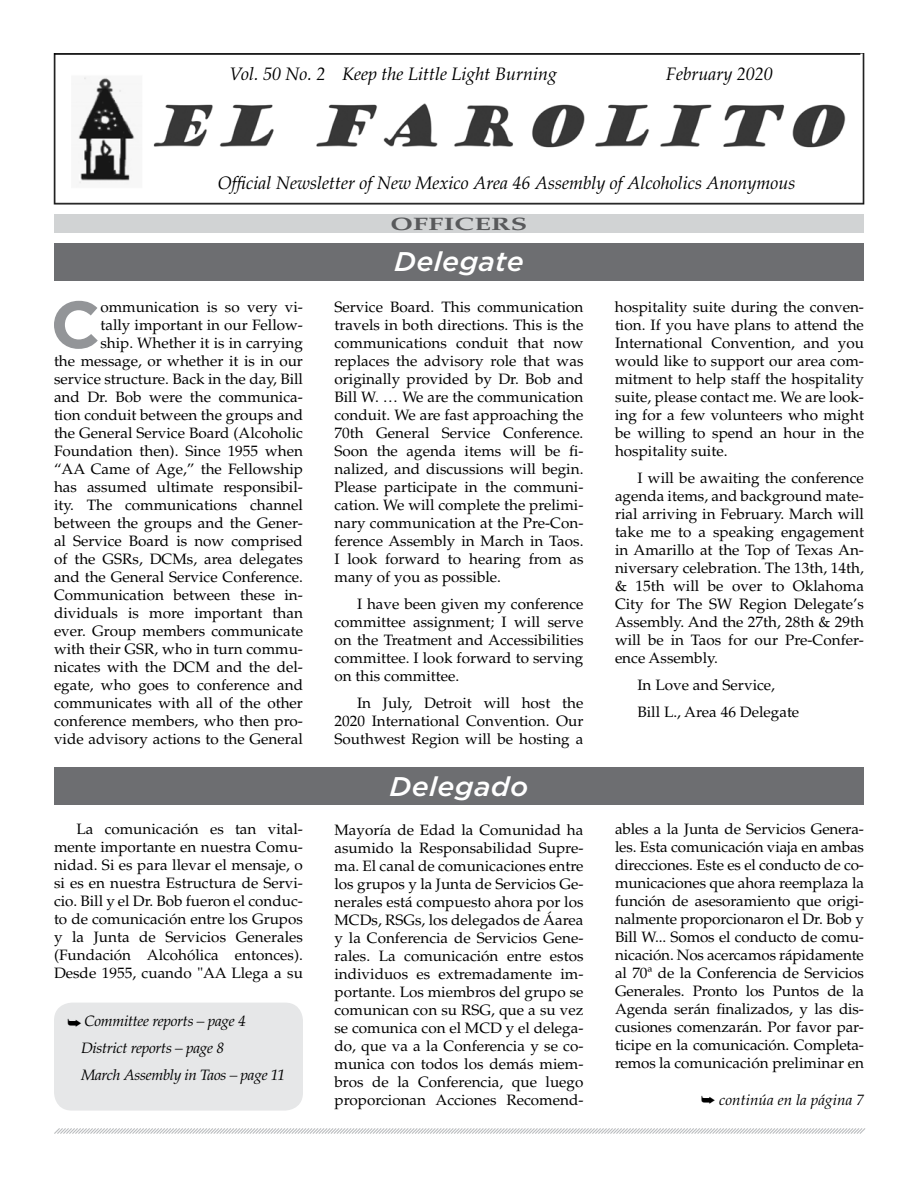
<style>
.page{position:relative;width:918px;height:1188px;background:#fff}
.page>*{position:absolute;margin:0;border:0;box-sizing:border-box;transform-origin:0 0}
.t1{font:700 66.45px "Gotham";color:#939598}
.t2{font:italic 500 27px "Gotham";letter-spacing:.01em;color:#fff;scale:1.05 1}
.t3{font:italic 18px "Palatino";color:#000}
.t4{font:700 18px "Palatino";letter-spacing:.01em;color:#58595b;scale:1.5 1}
.t5{font:15px/18px "Palatino";color:#000;text-align:justify}
.t6{font:italic 15px/27px "Palatino";letter-spacing:-.02em;color:#000}
.t7{font:italic 15px "Palatino";color:#000}
</style>
<div class="page">
<img style="left:53px;top:53px;width:812px;height:152px">
<hr style="left:54px;top:53px;width:806px;height:2px;background:#000">
<div style="left:227px;top:59px;width:559px;height:27px;background:#fff"></div>
<div style="left:205px;top:172px;width:612px;height:27px;background:#fff"></div>
<div style="left:54px;top:1003px;width:249px;height:108px;background:#e6e7e8;border-radius:18px"></div>
<div style="left:54px;top:243px;width:810px;height:38px;background:#6d6e71"></div>
<div style="left:54px;top:767px;width:810px;height:38px;background:#6d6e71"></div>
<svg style="left:54px;top:1128px;width:812px;height:6px"></svg>
<div style="left:54px;top:214px;width:810px;height:19px;background:#d1d3d4"></div>
<p class="t3" style="left:230px;top:63px;width:329px">Vol. 50 No. 2 Keep the Little Light Burning</p>
<p class="t3" style="left:666px;top:63px;width:108px">February 2020</p>
<p class="t3" style="left:218px;top:172px;width:579px">Official Newsletter of New Mexico Area 46 Assembly of Alcoholics Anonymous</p>
<p class="t4" style="left:391px;top:213px;width:93px">OFFICERS</p>
<h2 class="t2" style="left:394px;top:244px;width:125px">Delegate</h2>
<h1 class="t1" style="left:50px;top:281px;width:52px">C</h1>
<p class="t5" style="left:54px;top:298px;width:251px;text-align:right">ommunication is so very vi-<br>tally important in our Fellow-<br>ship. Whether it is in carrying<br>the message, or whether it is in our service structure. Back in the day, Bill and Dr. Bob were the communica&shy;tion conduit between the groups and the General Service Board (Alcoholic Foundation then). Since 1955 when “AA Came of Age,” the Fellowship has assumed ultimate responsibil&shy;ity. The communications channel between the groups and the Gener&shy;al Service Board is now comprised of the GSRs, DCMs, area delegates and the General Service Conference.<br>Communication between these in&shy;dividuals is more important than ever. Group members communicate with their GSR, who in turn commu&shy;nicates with the DCM and the del&shy;egate, who goes to conference and communicates with all of the other conference members, who then pro&shy;vide advisory actions to the General</p>
<p class="t5" style="left:334px;top:298px;width:251px">Service Board. This communication travels in both directions. This is the communications conduit that now replaces the advisory role that was originally provided by Dr. Bob and Bill W. … We are the communication conduit. We are fast approaching the 70th General Service Conference.<br>Soon the agenda items will be fi&shy;nalized, and discussions will begin.<br>Please participate in the communi&shy;cation. We will complete the prelimi&shy;nary communication at the Pre-Con&shy;ference Assembly in March in Taos.<br>I look forward to hearing from as many of you as possible.</p>
<p class="t5" style="left:334px;top:595px;width:251px;text-indent:23px">I have been given my conference committee assignment; I will serve on the Treatment and Accessibilities committee. I look forward to serving on this committee.</p>
<p class="t5" style="left:334px;top:694px;width:251px;text-indent:23px">In July, Detroit will host the 2020 International Convention. Our Southwest Region will be hosting a</p>
<p class="t5" style="left:615px;top:298px;width:251px">hospitality suite during the conven&shy;tion. If you have plans to attend the International Convention, and you would like to support our area com&shy;mitment to help staff the hospitality suite, please contact me. We are look&shy;ing for a few volunteers who might be willing to spend an hour in the hospitality suite.</p>
<p class="t5" style="left:615px;top:469px;width:251px;text-indent:23px">I will be awaiting the conference agenda items, and background mate&shy;rial arriving in February. March will take me to a speaking engagement in Amarillo at the Top of Texas An&shy;niversary celebration. The 13th, 14th, &amp; 15th will be over to Oklahoma City for The SW Region Delegate’s Assembly. And the 27th, 28th &amp; 29th will be in Taos for our Pre-Confer&shy;ence Assembly.</p>
<p class="t5" style="left:638px;top:672px;width:163px;line-height:27px">In Love and Service,<br>Bill L., Area 46 Delegate</p>
<p class="t5" style="left:54px;top:821px;width:251px;text-indent:23px">La comunicación es tan vital&shy;mente importante en nuestra Comu&shy;nidad. Si es para llevar el mensaje, o si es en nuestra Estructura de Servi&shy;cio. Bill y el Dr. Bob fueron el conduc&shy;to de comunicación entre los Grupos y la Junta de Servicios Generales (Fundación Alcohólica entonces).<br>Desde 1955, cuando "AA Llega a su</p>
<p class="t6" style="left:81px;top:1008px;width:206px;text-indent:-13px">➥ Committee reports – page 4<br>District reports – page 8<br>March Assembly in Taos – page 11</p>
<h2 class="t2" style="left:390px;top:768px;width:134px">Delegado</h2>
<p class="t5" style="left:334px;top:821px;width:251px">Mayoría de Edad la Comunidad ha asumido la Responsabilidad Supre&shy;ma. El canal de comunicaciones entre los grupos y la Junta de Servicios Ge&shy;nerales está compuesto ahora por los MCDs, RSGs, los delegados de Áarea y la Conferencia de Servicios Gene&shy;rales. La comunicación entre estos individuos es extremadamente im&shy;portante. Los miembros del grupo se comunican con su RSG, que a su vez se comunica con el MCD y el delega&shy;do, que va a la Conferencia y se co&shy;munica con todos los demás miem&shy;bros de la Conferencia, que luego proporcionan Acciones Recomend-</p>
<p class="t5" style="left:615px;top:821px;width:251px">ables a la Junta de Servicios Genera&shy;les. Esta comunicación viaja en ambas direcciones. Este es el conducto de co&shy;municaciones que ahora reemplaza la función de asesoramiento que origi&shy;nalmente proporcionaron el Dr. Bob y Bill W... Somos el conducto de comu&shy;nicación. Nos acercamos rápidamente al 70ª de la Conferencia de Servicios Generales. Pronto los Puntos de la Agenda serán finalizados, y las dis&shy;cusiones comenzarán. Por favor par&shy;ticipe en la comunicación. Completa&shy;remos la comunicación preliminar en</p>
<p class="t7" style="left:701px;top:1091px;width:164px">➥ continúa en la página 7</p>
</div>
